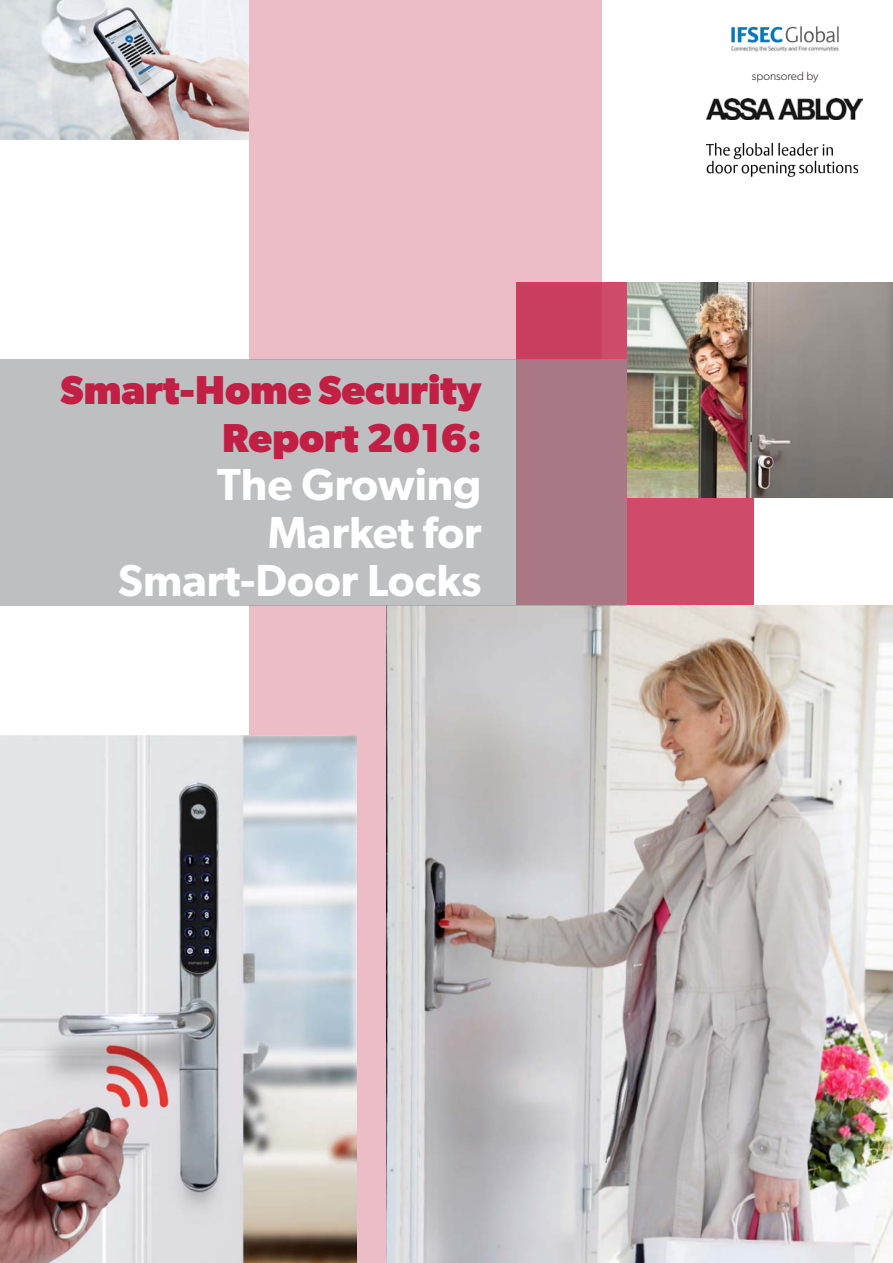
<style>
.page{position:relative;width:893px;height:1263px;background:#fff}
.page>*{position:absolute;margin:0;border:0;box-sizing:border-box;transform-origin:0 0}
.Chapter_head{font:600 45px/48px "Gibson";color:#fff;text-align:right}
.Chapter_head-2{font:700 40.5px/48px "Gibson";color:#c21f45;text-align:right}
.body_copy{font:300 12px "Gibson";color:#231f20}
</style>
<div class="page">
<div style="left:249px;top:606px;width:482px;height:657px;background:#ecbcc7"></div>
<div style="left:249px;top:0;width:352px;height:359px;background:#ecbcc7"></div>
<div style="left:516px;top:283px;width:238px;height:980px;background:linear-gradient(to right,#ca3d5e,#cf5571)"></div>
<img style="left:0;top:736px;width:357px;height:527px">
<img style="left:387px;top:606px;width:506px;height:657px">
<img style="left:627px;top:283px;width:266px;height:214px">
<img style="left:731px;top:26px;width:108px;height:26px">
<img style="left:707px;top:98px;width:155px;height:22px">
<img style="left:707px;top:143px;width:152px;height:34px">
<img style="left:0;top:0;width:249px;height:139px">
<svg style="left:0;top:359px;width:627px;height:247px;background:#bab4b7"></svg>
<p class="Chapter_head-2" style="left:61px;top:365px;width:422px">Smart-Home Security<br>Report 2016:</p>
<p class="Chapter_head" style="left:118px;top:459px;width:365px">The Growing<br>Market for<br>Smart-Door Locks</p>
<p class="body_copy" style="left:752px;top:69px;width:68px">sponsored by</p>
</div>
